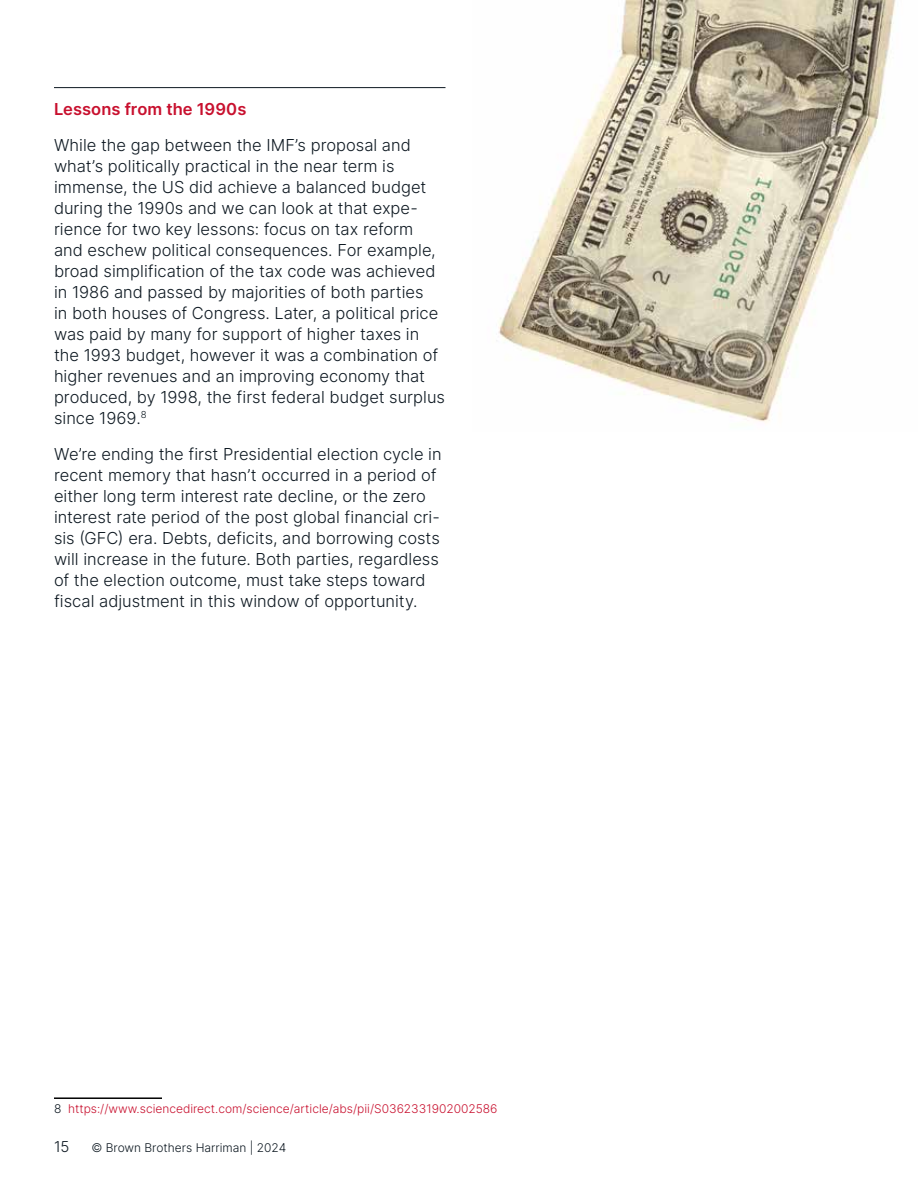
<style>
.page{position:relative;width:918px;height:1188px;background:#fff}
.page>*{position:absolute;margin:0;border:0;box-sizing:border-box;transform-origin:0 0}
.Body{font:300 16.5px/21px "Inter";color:#0d1821}
.SUB_1-Rule_Above{font:16.5px "Inter";color:#c8102e}
.t1{font:300 15px "Inter";color:#0d1821}
.Disclosures{font:300 12px "Inter";color:#c8102e}
.t2{font:300 12px "Inter";color:#0d1821}
.s1{color:#0d1821}
</style>
<div class="page">
<img style="left:496px;top:0;width:400px;height:423px">
<hr style="left:54px;top:87px;width:392px;height:1px;background:#0d1821">
<hr style="left:54px;top:1097px;width:108px;height:2px;background:#000">
<p class="SUB_1-Rule_Above" style="left:54px;top:97px;width:194px">Lessons from the 1990s</p>
<p class="Body" style="left:54px;top:134px;width:393px">While the gap between the IMF’s proposal and what’s politically practical in the near term is immense, the US did achieve a balanced budget during the 1990s and we can look at that expe&shy;rience for two key lessons: focus on tax reform and eschew political consequences. For example, broad simplification of the tax code was achieved in 1986 and passed by majorities of both parties<br>in both houses of Congress. Later, a political price was paid by many for support of higher taxes in the 1993 budget, however it was a combination of higher revenues and an improving economy that produced, by 1998, the first federal budget surplus since 1969.<sup>8</sup></p>
<p class="Body" style="left:54px;top:443px;width:389px">We’re ending the first Presidential election cycle in recent memory that hasn’t occurred in a period of either long term interest rate decline, or the zero interest rate period of the post global financial cri&shy;sis (GFC) era. Debts, deficits, and borrowing costs will increase in the future. Both parties, regardless of the election outcome, must take steps toward fiscal adjustment in this window of opportunity.</p>
<p class="Disclosures" style="left:54px;top:1100px;width:445px"><span class="s1">8</span> https://www.sciencedirect.com/science/article/abs/pii/S0362331902002586</p>
<p class="t1" style="left:54px;top:1136px;width:17px">15</p>
<p class="t2" style="left:92px;top:1139px;width:196px">© Brown Brothers Harriman | 2024</p>
</div>
